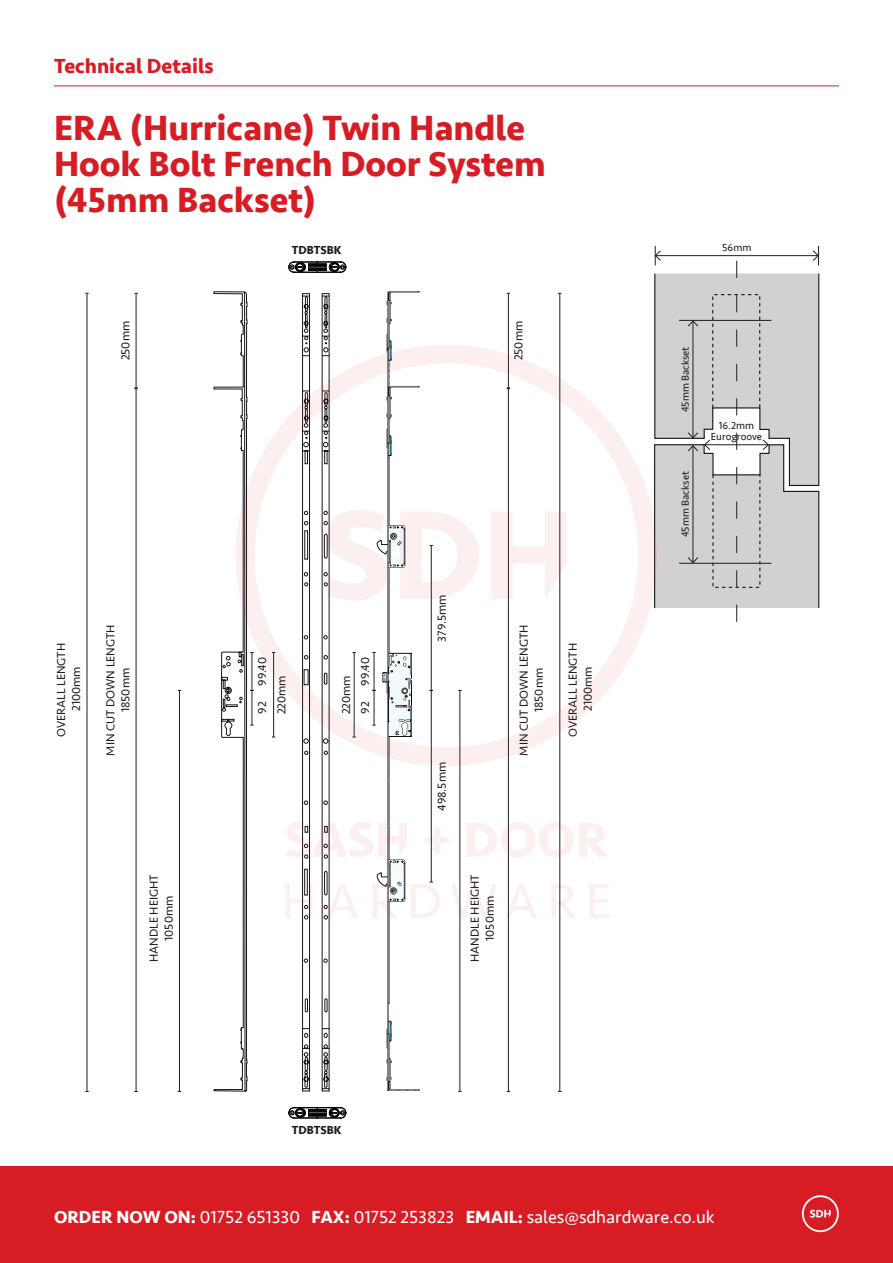
<style>
.page{position:relative;width:893px;height:1263px;background:#fff}
.page>*{position:absolute;margin:0;border:0;box-sizing:border-box;transform-origin:0 0}
.t1{font:700 36px/36px "Seravek";color:#d81c23}
.t2{font:700 21px "Seravek";color:#d81c23}
.t3{font:18px "Seravek";color:#fff}
.t4{font:12px/15px "Seravek";color:#231f20;text-align:center}
.t5{font:700 12px "Seravek";color:#231f20}
.t6{font:10.5px/10.5px "Seravek";color:#231f20;text-align:center}
.s1{font-weight:700}
</style>
<div class="page">
<div style="left:0;top:1166px;width:893px;height:97px;background:#d81c23"></div>
<svg style="left:802px;top:1195px;width:37px;height:37px"></svg>
<hr style="left:54px;top:85px;width:785px;height:1px;background:#d81c23">
<svg style="left:288px;top:261px;width:59px;height:12px"></svg>
<svg style="left:288px;top:1107px;width:59px;height:12px"></svg>
<hr style="left:87px;top:293px;width:1px;height:798px;background:#231f20">
<hr style="left:136px;top:389px;width:1px;height:702px;background:#231f20">
<hr style="left:179px;top:690px;width:1px;height:401px;background:#231f20">
<hr style="left:136px;top:293px;width:1px;height:95px;background:#231f20">
<svg style="left:213px;top:291px;width:35px;height:801px"></svg>
<svg style="left:654px;top:246px;width:166px;height:376px"></svg>
<hr style="left:679px;top:563px;width:92px;height:1px;background:#231f20">
<hr style="left:679px;top:320px;width:92px;height:1px;background:#231f20">
<svg style="left:236px;top:345px;width:421px;height:421px"></svg>
<svg style="left:285px;top:293px;width:324px;height:799px"></svg>
<h2 class="t2" style="left:54px;top:50px;width:161px">Technical Details</h2>
<h1 class="t1" style="left:54px;top:110px;width:493px">ERA (Hurricane) Twin Handle<br>Hook Bolt French Door System (45mm Backset)</h1>
<p class="t5" style="left:292px;top:240px;width:51px">TDBTSBK</p>
<p class="t4" style="left:118px;top:360px;width:41px;rotate:-90deg">250mm</p>
<p class="t4" style="left:511px;top:360px;width:41px;rotate:-90deg">250mm</p>
<p class="t4" style="left:434px;top:642px;width:49px;rotate:-90deg">379.5mm</p>
<p class="t4" style="left:103px;top:756px;width:133px;rotate:-90deg">MIN CUT DOWN LENGTH<br>1850mm</p>
<p class="t4" style="left:516px;top:756px;width:133px;rotate:-90deg">MIN CUT DOWN LENGTH<br>1850mm</p>
<p class="t4" style="left:54px;top:737px;width:96px;rotate:-90deg">OVERALL LENGTH<br>2100mm</p>
<p class="t4" style="left:565px;top:737px;width:96px;rotate:-90deg">OVERALL LENGTH<br>2100mm</p>
<p class="t4" style="left:254px;top:686px;width:30px;rotate:-90deg">99.40</p>
<p class="t4" style="left:358px;top:686px;width:30px;rotate:-90deg">99.40</p>
<p class="t4" style="left:254px;top:714px;width:13px;rotate:-90deg">92</p>
<p class="t4" style="left:358px;top:714px;width:13px;rotate:-90deg">92</p>
<p class="t4" style="left:274px;top:714px;width:41px;rotate:-90deg">220mm</p>
<p class="t4" style="left:339px;top:714px;width:41px;rotate:-90deg">220mm</p>
<p class="t4" style="left:434px;top:811px;width:51px;rotate:-90deg">498.5mm</p>
<p class="t4" style="left:146px;top:962px;width:89px;rotate:-90deg">HANDLE HEIGHT<br>1050mm</p>
<p class="t4" style="left:467px;top:962px;width:89px;rotate:-90deg">HANDLE HEIGHT<br>1050mm</p>
<p class="t5" style="left:292px;top:1121px;width:51px">TDBTSBK</p>
<p class="t6" style="left:722px;top:243px;width:31px">56mm</p>
<p class="t6" style="left:680px;top:412px;width:67px;rotate:-90deg">45mm Backset</p>
<p class="t6" style="left:680px;top:537px;width:67px;rotate:-90deg">45mm Backset</p>
<p class="t6" style="left:711px;top:420px;width:53px">16.2mm<br>Eurogroove</p>
<h3 class="t3" style="left:54px;top:1203px;width:662px"><span class="s1">ORDER NOW ON:</span> 01752 651330 <span class="s1">FAX:</span> 01752 253823 <span class="s1">EMAIL:</span> sales@sdhardware.co.uk</h3>
</div>
